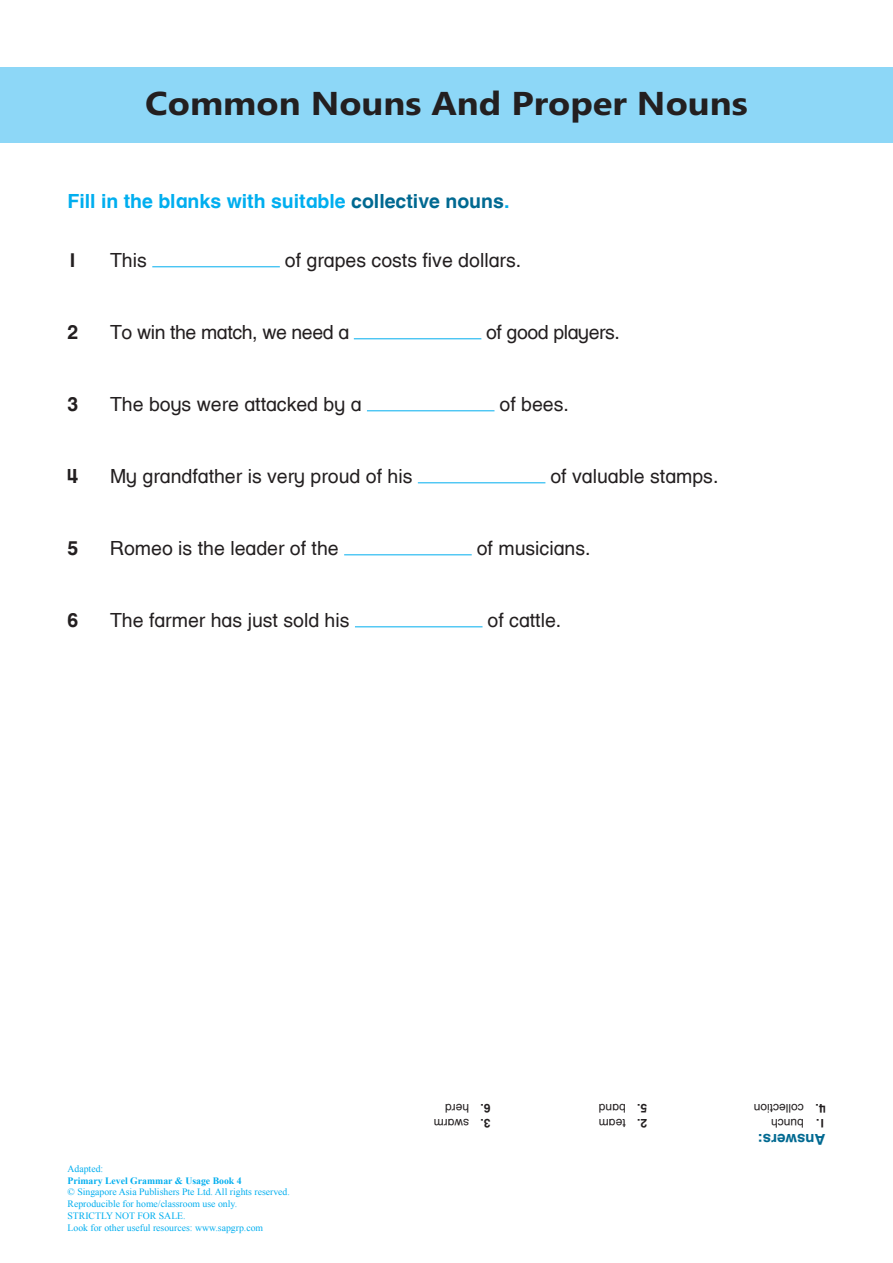
<style>
.page{position:relative;width:893px;height:1263px;background:#fff}
.page>*{position:absolute;margin:0;border:0;box-sizing:border-box;transform-origin:0 0}
.t1{font:700 33px "Microsoft Phags Pa";color:#231f20;scale:1.1 1}
._1_TAB{font:19.5px "KBSR";color:#231f20}
.ARAHAN{font:700 19.5px "KBSR";color:#00aeef}
._1_TAB-2{font:19.5px "KBSR";letter-spacing:-.02em;color:#231f20}
._1_TAB-3{font:700 19.5px "KBSR";color:#231f20}
.Answer{font:700 15px "KBSR";color:#006991}
.Answer-2{font:12px "KBSR";color:#231f20}
.Answer-3{font:700 12px "KBSR";color:#231f20}
.t2{font:9.75px/11.7px "Times New Roman";color:#00aeef}
.t3{font:700 9.75px "Times New Roman";color:#00aeef}
.s1{color:#006991}
</style>
<div class="page">
<hr style="left:152px;top:266px;width:128px;height:1px;background:#00aeef">
<hr style="left:354px;top:338px;width:127px;height:1px;background:#00aeef">
<hr style="left:367px;top:410px;width:127px;height:1px;background:#00aeef">
<hr style="left:418px;top:482px;width:127px;height:1px;background:#00aeef">
<hr style="left:344px;top:554px;width:128px;height:1px;background:#00aeef">
<hr style="left:355px;top:626px;width:127px;height:1px;background:#00aeef">
<div style="left:0;top:68px;width:893px;height:75px;background:#8dd7f7"></div>
<p class="t1" style="left:145px;top:80px;width:549px">Common Nouns And Proper Nouns</p>
<p class="ARAHAN" style="left:68px;top:189px;width:443px">Fill in the blanks with suitable <span class="s1">collective nouns</span>.</p>
<p class="_1_TAB-3" style="left:68px;top:248px;width:11px">1</p>
<p class="_1_TAB" style="left:110px;top:249px;width:38px">This</p>
<p class="_1_TAB" style="left:285px;top:249px;width:238px">of grapes costs five dollars.</p>
<p class="_1_TAB-3" style="left:68px;top:320px;width:12px">2</p>
<p class="_1_TAB-2" style="left:110px;top:321px;width:241px">To win the match, we need a</p>
<p class="_1_TAB-2" style="left:486px;top:321px;width:135px">of good players.</p>
<p class="_1_TAB-3" style="left:68px;top:392px;width:12px">3</p>
<p class="_1_TAB" style="left:110px;top:393px;width:253px">The boys were attacked by a</p>
<p class="_1_TAB" style="left:500px;top:393px;width:71px">of bees.</p>
<p class="_1_TAB-3" style="left:68px;top:464px;width:12px">4</p>
<p class="_1_TAB" style="left:110px;top:465px;width:304px">My grandfather is very proud of his</p>
<p class="_1_TAB" style="left:550px;top:465px;width:169px">of valuable stamps.</p>
<p class="_1_TAB-3" style="left:68px;top:536px;width:12px">5</p>
<p class="_1_TAB" style="left:110px;top:537px;width:230px">Romeo is the leader of the</p>
<p class="_1_TAB" style="left:477px;top:537px;width:115px">of musicians.</p>
<p class="_1_TAB-3" style="left:68px;top:608px;width:12px">6</p>
<p class="_1_TAB" style="left:110px;top:609px;width:241px">The farmer has just sold his</p>
<p class="_1_TAB" style="left:488px;top:609px;width:75px">of cattle.</p>
<p class="Answer-2" style="left:469px;top:1115px;width:26px;rotate:-180deg">herd</p>
<p class="Answer-3" style="left:491px;top:1115px;width:12px;rotate:-180deg">6.</p>
<p class="Answer-2" style="left:626px;top:1115px;width:28px;rotate:-180deg">band</p>
<p class="Answer-3" style="left:647px;top:1115px;width:12px;rotate:-180deg">5.</p>
<p class="Answer-2" style="left:804px;top:1115px;width:52px;rotate:-180deg">collection</p>
<p class="Answer-3" style="left:825px;top:1115px;width:12px;rotate:-180deg">4.</p>
<p class="Answer-2" style="left:469px;top:1130px;width:37px;rotate:-180deg">swarm</p>
<p class="Answer-3" style="left:491px;top:1130px;width:12px;rotate:-180deg">3.</p>
<p class="Answer-2" style="left:626px;top:1130px;width:28px;rotate:-180deg">team</p>
<p class="Answer-3" style="left:647px;top:1130px;width:12px;rotate:-180deg">2.</p>
<p class="Answer-2" style="left:804px;top:1130px;width:34px;rotate:-180deg">bunch</p>
<p class="Answer-3" style="left:825px;top:1130px;width:11px;rotate:-180deg">1.</p>
<p class="t2" style="left:68px;top:1163px;width:37px">Adapted:</p>
<p class="t3" style="left:68px;top:1174px;width:176px">Primary Level Grammar &amp; Usage Book 4</p>
<p class="t2" style="left:68px;top:1186px;width:224px">© Singapore Asia Publishers Pte Ltd. All rights reserved.<br>Reproducible for home/classroom use only.<br>STRICTLY NOT FOR SALE.<br>Look for other useful resources: www.sapgrp.com</p>
<p class="Answer" style="left:825px;top:1148px;width:69px;rotate:-180deg">Answers:</p>
</div>
